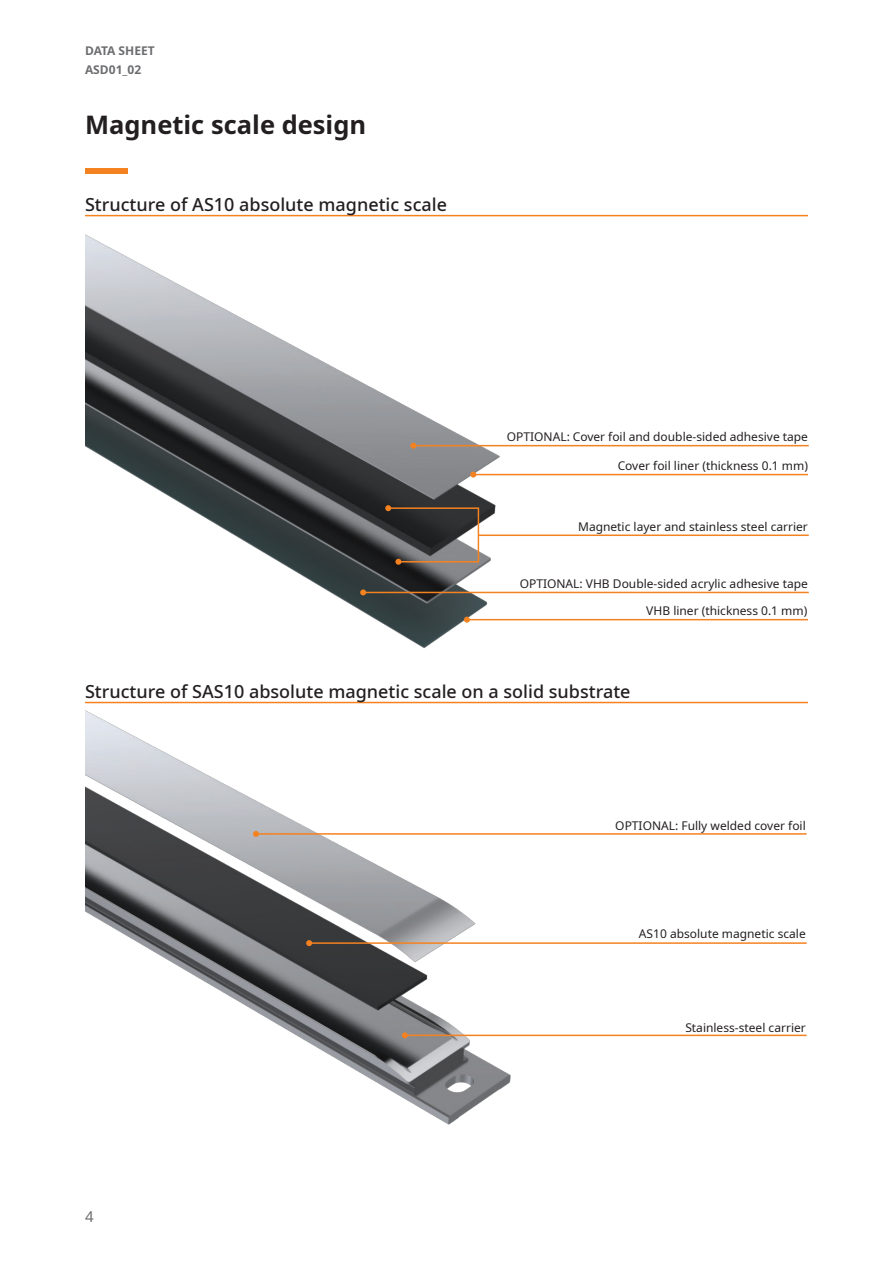
<style>
.page{position:relative;width:893px;height:1263px;background:#fff}
.page>*{position:absolute;margin:0;border:0;box-sizing:border-box;transform-origin:0 0}
.t1{font:700 25.5px "Noto Sans";color:#231f20}
.t2{font:500 18px "Noto Sans";color:#231f20}
.t3{font:15px "Noto Sans";color:#6c6d70}
.t4{font:12px "Noto Sans";color:#231f20}
.t5{font:700 12px/18.6px "Noto Sans";color:#6c6d70}
</style>
<div class="page">
<img style="left:85px;top:710px;width:598px;height:415px">
<img style="left:85px;top:173px;width:583px;height:475px">
<hr style="left:85px;top:215px;width:723px;height:1px;background:#f58220">
<hr style="left:85px;top:702px;width:723px;height:1px;background:#f58220">
<svg style="left:385px;top:505px;width:95px;height:60px;background:#58524d"></svg>
<hr style="left:413px;top:445px;width:396px;height:1px;background:#f58220">
<svg style="left:410px;top:443px;width:6px;height:6px"></svg>
<hr style="left:256px;top:833px;width:551px;height:2px;background:#f58220">
<svg style="left:253px;top:831px;width:6px;height:6px"></svg>
<hr style="left:478px;top:534px;width:331px;height:2px;background:#f58220">
<hr style="left:309px;top:942px;width:498px;height:2px;background:#f58220">
<svg style="left:306px;top:940px;width:6px;height:6px"></svg>
<hr style="left:363px;top:592px;width:446px;height:1px;background:#f58220">
<svg style="left:360px;top:589px;width:6px;height:6px"></svg>
<hr style="left:405px;top:1034px;width:402px;height:2px;background:#f58220">
<svg style="left:402px;top:1032px;width:6px;height:6px"></svg>
<div style="left:85px;top:168px;width:43px;height:5px;background:#f58220"></div>
<hr style="left:473px;top:474px;width:335px;height:1px;background:#f58220">
<svg style="left:470px;top:472px;width:6px;height:6px"></svg>
<hr style="left:467px;top:619px;width:341px;height:1px;background:#f58220">
<svg style="left:464px;top:617px;width:6px;height:6px"></svg>
<p class="t5" style="left:85px;top:42px;width:71px">DATA SHEET<br>ASD01_02</p>
<h1 class="t1" style="left:85px;top:106px;width:283px">Magnetic scale design</h1>
<h2 class="t2" style="left:85px;top:191px;width:363px">Structure of AS10 absolute magnetic scale</h2>
<p class="t4" style="left:507px;top:428px;width:303px">OPTIONAL: Cover foil and double-sided adhesive tape</p>
<p class="t4" style="left:618px;top:457px;width:192px">Cover foil liner (thickness 0.1 mm)</p>
<p class="t4" style="left:578px;top:518px;width:231px">Magnetic layer and stainless steel carrier</p>
<p class="t4" style="left:520px;top:575px;width:290px">OPTIONAL: VHB Double-sided acrylic adhesive tape</p>
<p class="t4" style="left:646px;top:603px;width:162px">VHB liner (thickness 0.1 mm)</p>
<h2 class="t2" style="left:85px;top:678px;width:547px">Structure of SAS10 absolute magnetic scale on a solid substrate</h2>
<p class="t4" style="left:615px;top:817px;width:192px">OPTIONAL: Fully welded cover foil</p>
<p class="t4" style="left:639px;top:925px;width:168px">AS10 absolute magnetic scale</p>
<p class="t3" style="left:85px;top:1205px;width:10px">4</p>
<p class="t4" style="left:685px;top:1019px;width:122px">Stainless-steel carrier</p>
</div>
